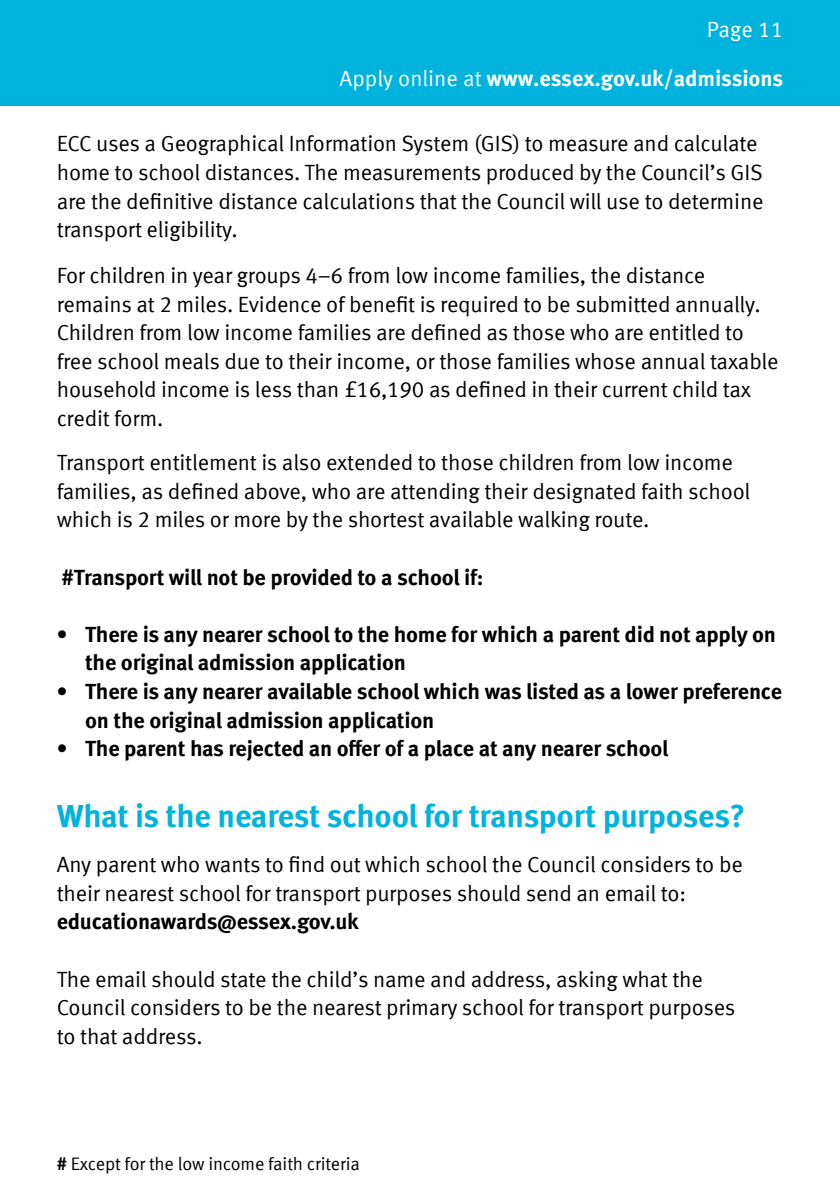
<style>
.page{position:relative;width:840px;height:1191px;background:#fff}
.page>*{position:absolute;margin:0;border:0;box-sizing:border-box;transform-origin:0 0}
.t1{font:700 32px "Meta Offc";letter-spacing:-.01em;color:#00b3dc}
.t2{font:22px/28.6px "Meta Offc Norm";letter-spacing:-.01em;color:#000}
.t3{font:700 22px/28.6px "Meta Offc";letter-spacing:-.01em;color:#000}
.t4{font:700 22px "Meta Offc";letter-spacing:-.005em;color:#fff}
.t5{font:22px "Meta Offc Norm";color:#fff}
.t6{font:18px "Meta Offc Norm";letter-spacing:-.01em;color:#000}
.s1{font-family:"Meta Offc Norm";font-weight:400}
.s2{font-family:"Meta Offc";font-weight:700}
</style>
<div class="page">
<div style="left:0;top:0;width:839px;height:106px;background:#00b3dc"></div>
<p class="t5" style="left:706px;top:17px;width:78px">Page 11</p>
<p class="t4" style="left:339px;top:65px;width:445px"><span class="s1">Apply online at</span> www.essex.gov.uk/admissions</p>
<p class="t2" style="left:57px;top:130px;width:707px">ECC uses a Geographical Information System (GIS) to measure and calculate home to school distances. The measurements produced by the Council’s GIS are the definitive distance calculations that the Council will use to determine transport eligibility.</p>
<p class="t2" style="left:57px;top:261px;width:723px">For children in year groups 4–6 from low income families, the distance remains at 2 miles. Evidence of benefit is required to be submitted annually.<br>Children from low income families are defined as those who are entitled to free school meals due to their income, or those families whose annual taxable household income is less than £16,190 as defined in their current child tax credit form.</p>
<p class="t2" style="left:57px;top:449px;width:694px">Transport entitlement is also extended to those children from low income families, as defined above, who are attending their designated faith school which is 2 miles or more by the shortest available walking route.</p>
<p class="t3" style="left:61px;top:563px;width:423px">#Transport will not be provided to a school if:</p>
<p class="t3" style="left:85px;top:620px;width:692px;text-indent:-28px">• There is any nearer school to the home for which a parent did not apply on the original admission application</p>
<p class="t3" style="left:85px;top:678px;width:698px;text-indent:-28px">• There is any nearer available school which was listed as a lower preference on the original admission application</p>
<p class="t3" style="left:57px;top:735px;width:613px">• The parent has rejected an offer of a place at any nearer school</p>
<h1 class="t1" style="left:57px;top:796px;width:689px">What is the nearest school for transport purposes?</h1>
<p class="t2" style="left:57px;top:850px;width:687px">Any parent who wants to find out which school the Council considers to be their nearest school for transport purposes should send an email to:</p>
<p class="t3" style="left:57px;top:908px;width:303px">educationawards@essex.gov.uk</p>
<p class="t2" style="left:57px;top:965px;width:680px">The email should state the child’s name and address, asking what the<br>Council considers to be the nearest primary school for transport purposes to that address.</p>
<p class="t6" style="left:57px;top:1153px;width:304px"><span class="s2">#</span> Except for the low income faith criteria</p>
</div>
